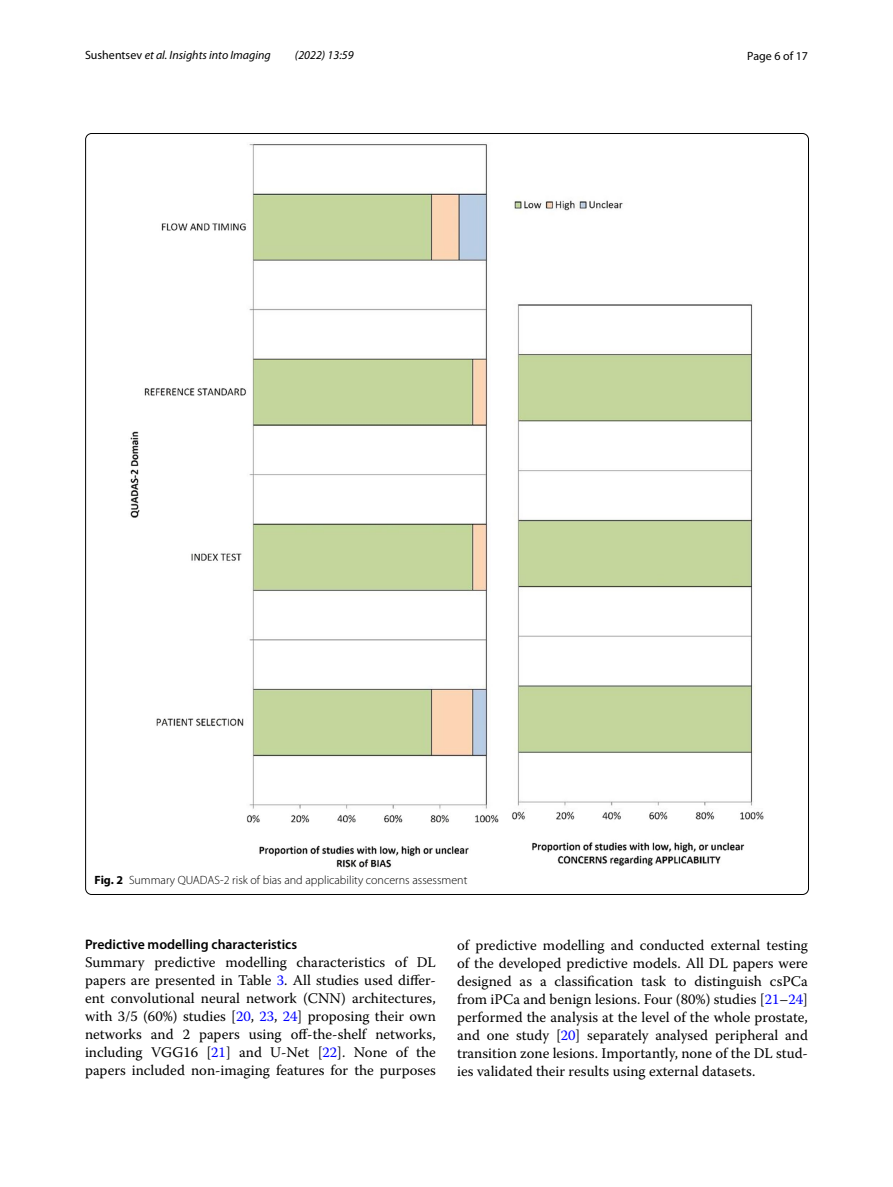
<style>
.page{position:relative;width:893px;height:1187px;background:#fff}
.page>*{position:absolute;margin:0;border:0;box-sizing:border-box;transform-origin:0 0}
.t1{font:14.7px/18px "Warnock Pro";color:#000;text-align:justify}
.t2{font:600 13.8px "Myriad Pro";color:#000}
.t3{font:300 12px "Myriad Pro";color:#000}
.t4{font:italic 12px "Myriad Pro";color:#000}
.t5{font:12px "Myriad Pro";color:#000}
.s1{font-style:normal}
.s2{font-weight:700}
.s3{color:#00f}
</style>
<div class="page">
<img style="left:130px;top:144px;width:634px;height:724px">
<p class="t4" style="left:85px;top:48px;width:187px"><span class="s1">Sushentsev</span> et al. Insights into Imaging</p>
<p class="t4" style="left:295px;top:48px;width:60px">(2022) 13:59</p>
<p class="t5" style="left:747px;top:48px;width:62px">Page 6 of 17</p>
<p class="t3" style="left:95px;top:873px;width:374px"><span class="s2">Fig. 2</span> Summary QUADAS-2 risk of bias and applicability concerns assessment</p>
<p class="t2" style="left:85px;top:935px;width:214px">Predictive modelling characteristics</p>
<p class="t1" style="left:85px;top:953px;width:352px">Summary predictive modelling characteristics of DL papers are presented in Table <span class="s3">3</span>. All studies used differ&shy;ent convolutional neural network (CNN) architectures, with 3/5 (60%) studies [<span class="s3">20</span>, <span class="s3">23</span>, <span class="s3">24</span>] proposing their own networks and 2 papers using off-the-shelf networks, including VGG16 [<span class="s3">21</span>] and U-Net [<span class="s3">22</span>]. None of the papers included non-imaging features for the purposes</p>
<p class="t1" style="left:457px;top:935px;width:352px">of predictive modelling and conducted external testing of the developed predictive models. All DL papers were designed as a classification task to distinguish csPCa from iPCa and benign lesions. Four (80%) studies [<span class="s3">21</span>–<span class="s3">24</span>] performed the analysis at the level of the whole prostate, and one study [<span class="s3">20</span>] separately analysed peripheral and transition zone lesions. Importantly, none of the DL stud&shy;ies validated their results using external datasets.</p>
</div>
